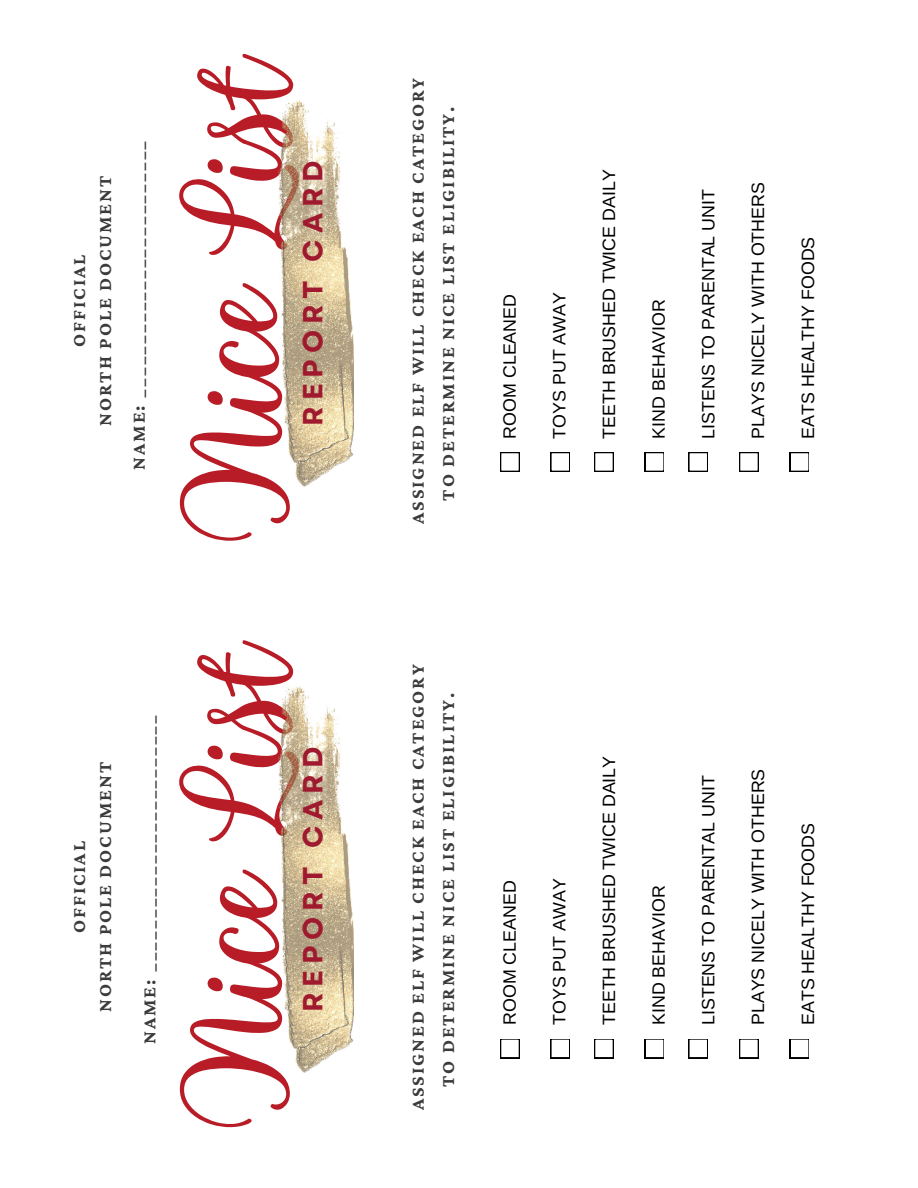
<style>
.page{position:relative;width:918px;height:1188px;background:#fff}
.page>*{position:absolute;margin:0;border:0;box-sizing:border-box;transform-origin:0 0}
.t1{font:174.75px "Howell Script";color:#b81d27}
.t2{font:700 27.75px "Garet";letter-spacing:.215em;color:#9f1a2e}
.t3{font:700 18.9px/26px "Crimson Pro";letter-spacing:.1em;color:#3d3b3a;text-align:center}
.t4{font:17.85px "Arimo";color:#000}
</style>
<div class="page">
<img style="left:278px;top:100px;width:76px;height:386px">
<div style="left:594px;top:452px;width:20px;height:20px;background:#000"></div>
<svg style="left:595px;top:453px;width:18px;height:18px"></svg>
<div style="left:500px;top:452px;width:20px;height:20px;background:#000"></div>
<svg style="left:501px;top:453px;width:18px;height:18px"></svg>
<div style="left:550px;top:452px;width:20px;height:20px;background:#000"></div>
<svg style="left:551px;top:453px;width:18px;height:18px"></svg>
<div style="left:645px;top:452px;width:19px;height:20px;background:#000"></div>
<svg style="left:646px;top:453px;width:18px;height:18px"></svg>
<div style="left:688px;top:452px;width:20px;height:20px;background:#000"></div>
<svg style="left:689px;top:453px;width:18px;height:18px"></svg>
<div style="left:739px;top:452px;width:20px;height:20px;background:#000"></div>
<svg style="left:740px;top:453px;width:18px;height:18px"></svg>
<svg style="left:790px;top:452px;width:19px;height:1px"></svg>
<svg style="left:790px;top:453px;width:19px;height:19px"></svg>
<img style="left:278px;top:686px;width:76px;height:387px">
<div style="left:594px;top:1039px;width:20px;height:19px;background:#000"></div>
<svg style="left:595px;top:1039px;width:18px;height:19px"></svg>
<div style="left:500px;top:1039px;width:20px;height:19px;background:#000"></div>
<svg style="left:501px;top:1039px;width:18px;height:19px"></svg>
<svg style="left:550px;top:1039px;width:20px;height:19px"></svg>
<svg style="left:645px;top:1039px;width:19px;height:19px"></svg>
<svg style="left:688px;top:1039px;width:20px;height:19px"></svg>
<div style="left:739px;top:1039px;width:20px;height:19px;background:#000"></div>
<svg style="left:740px;top:1039px;width:18px;height:19px"></svg>
<svg style="left:790px;top:1039px;width:19px;height:19px"></svg>
<p class="t3" style="left:66px;top:426px;width:252px;rotate:-90deg">OFFICIAL<br>NORTH POLE DOCUMENT</p>
<p class="t3" style="left:125px;top:470px;width:330px;rotate:-90deg">NAME: ________________________</p>
<h1 class="t1" style="left:157px;top:544px;width:505px;rotate:-90deg">Nice List</h1>
<h2 class="t2" style="left:295px;top:426px;width:267px;rotate:-90deg">REPORT CARD</h2>
<p class="t3" style="left:66px;top:1012px;width:252px;rotate:-90deg">OFFICIAL<br>NORTH POLE DOCUMENT</p>
<p class="t3" style="left:136px;top:1044px;width:330px;rotate:-90deg">NAME: ________________________</p>
<h1 class="t1" style="left:157px;top:1130px;width:505px;rotate:-90deg">Nice List</h1>
<h2 class="t2" style="left:295px;top:1012px;width:267px;rotate:-90deg">REPORT CARD</h2>
<p class="t3" style="left:402px;top:524px;width:447px;line-height:30px;rotate:-90deg">ASSIGNED ELF WILL CHECK EACH CATEGORY<br>TO DETERMINE NICE LIST ELIGIBILITY.</p>
<p class="t4" style="left:498px;top:439px;width:146px;rotate:-90deg">ROOM CLEANED</p>
<p class="t4" style="left:548px;top:439px;width:148px;rotate:-90deg">TOYS PUT AWAY</p>
<p class="t4" style="left:598px;top:439px;width:271px;rotate:-90deg">TEETH BRUSHED TWICE DAILY</p>
<p class="t4" style="left:647px;top:439px;width:141px;rotate:-90deg">KIND BEHAVIOR</p>
<p class="t4" style="left:697px;top:439px;width:251px;rotate:-90deg">LISTENS TO PARENTAL UNIT</p>
<p class="t4" style="left:747px;top:439px;width:258px;rotate:-90deg">PLAYS NICELY WITH OTHERS</p>
<p class="t4" style="left:797px;top:439px;width:204px;rotate:-90deg">EATS HEALTHY FOODS</p>
<p class="t3" style="left:402px;top:1110px;width:447px;line-height:30px;rotate:-90deg">ASSIGNED ELF WILL CHECK EACH CATEGORY<br>TO DETERMINE NICE LIST ELIGIBILITY.</p>
<p class="t4" style="left:498px;top:1025px;width:146px;rotate:-90deg">ROOM CLEANED</p>
<p class="t4" style="left:548px;top:1025px;width:148px;rotate:-90deg">TOYS PUT AWAY</p>
<p class="t4" style="left:598px;top:1025px;width:271px;rotate:-90deg">TEETH BRUSHED TWICE DAILY</p>
<p class="t4" style="left:647px;top:1025px;width:141px;rotate:-90deg">KIND BEHAVIOR</p>
<p class="t4" style="left:697px;top:1025px;width:251px;rotate:-90deg">LISTENS TO PARENTAL UNIT</p>
<p class="t4" style="left:747px;top:1025px;width:258px;rotate:-90deg">PLAYS NICELY WITH OTHERS</p>
<p class="t4" style="left:797px;top:1025px;width:204px;rotate:-90deg">EATS HEALTHY FOODS</p>
</div>
